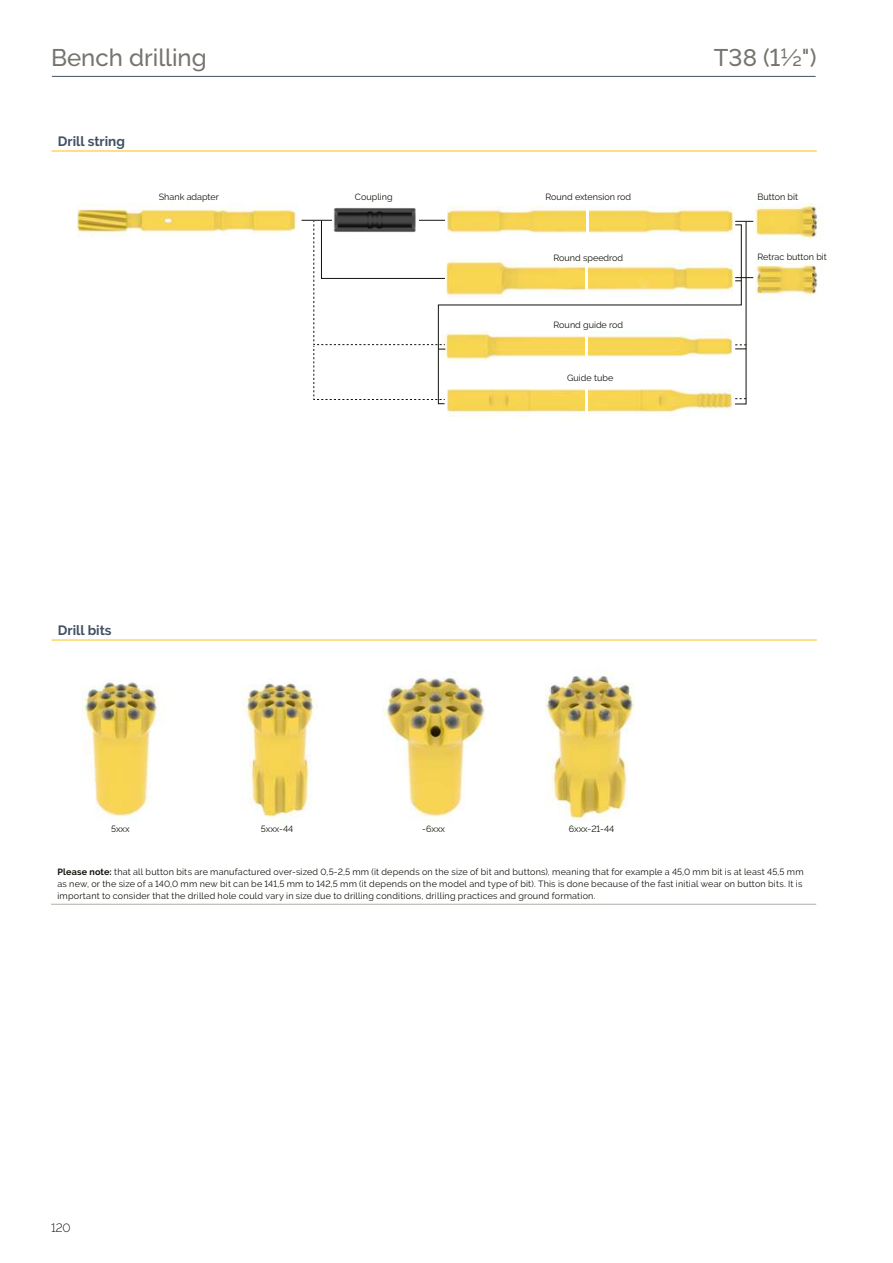
<style>
.page{position:relative;width:893px;height:1263px;background:#fff}
.page>*{position:absolute;margin:0;border:0;box-sizing:border-box;transform-origin:0 0}
.t1{font:500 24px "Raleway";color:#76746f}
.t2{font:700 13.5px "Raleway";color:#405262}
.t3{font:300 12px "Raleway";color:#12120d}
.t4{font:9px/12px "Raleway";letter-spacing:.02em;color:#12120d}
.t5{font:9px "Raleway";color:#12120d}
.s1{font-weight:700}
</style>
<div class="page">
<hr style="left:52px;top:76px;width:764px;height:1px;background:#405262">
<img style="left:82px;top:682px;width:83px;height:135px">
<hr style="left:52px;top:639px;width:765px;height:2px;background:#ffc62a">
<img style="left:242px;top:683px;width:73px;height:139px">
<img style="left:384px;top:674px;width:101px;height:147px">
<img style="left:546px;top:672px;width:89px;height:148px">
<hr style="left:52px;top:150px;width:765px;height:2px;background:#ffc62a">
<img style="left:753px;top:260px;width:65px;height:41px">
<img style="left:78px;top:203px;width:220px;height:32px">
<svg style="left:438px;top:224px;width:296px;height:180px"></svg>
<hr style="left:302px;top:220px;width:31px;height:1px;background:#12120d">
<img style="left:751px;top:203px;width:70px;height:37px">
<img style="left:333px;top:207px;width:83px;height:13px">
<svg style="left:313px;top:220px;width:132px;height:180px"></svg>
<svg style="left:734px;top:221px;width:19px;height:183px"></svg>
<img style="left:447px;top:207px;width:138px;height:28px">
<img style="left:589px;top:207px;width:143px;height:28px">
<img style="left:447px;top:385px;width:137px;height:31px">
<img style="left:589px;top:385px;width:142px;height:28px">
<hr style="left:51px;top:904px;width:765px;height:1px;background:#b1b0a7">
<h1 class="t1" style="left:51px;top:43px;width:157px">Bench drilling</h1>
<h1 class="t1" style="left:714px;top:43px;width:104px">T38 (1½")</h1>
<h2 class="t2" style="left:58px;top:133px;width:68px">Drill string</h2>
<p class="t5" style="left:159px;top:191px;width:62px">Shank adapter</p>
<p class="t5" style="left:355px;top:191px;width:39px">Coupling</p>
<p class="t5" style="left:545px;top:191px;width:87px">Round extension rod</p>
<p class="t5" style="left:553px;top:252px;width:71px">Round speedrod</p>
<p class="t5" style="left:554px;top:319px;width:71px">Round guide rod</p>
<p class="t5" style="left:567px;top:373px;width:48px">Guide tube</p>
<h2 class="t2" style="left:58px;top:622px;width:55px">Drill bits</h2>
<p class="t4" style="left:111px;top:823px;width:20px">5xxx</p>
<p class="t4" style="left:261px;top:823px;width:34px">5xxx-44</p>
<p class="t4" style="left:422px;top:823px;width:24px">-6xxx</p>
<p class="t4" style="left:569px;top:823px;width:47px">6xxx-21-44</p>
<p class="t5" style="left:757px;top:191px;width:42px">Button bit</p>
<p class="t5" style="left:757px;top:252px;width:71px">Retrac button bit</p>
<p class="t4" style="left:57px;top:866px;width:748px"><span class="s1">Please note:</span> that all button bits are manufactured over-sized 0,5-2,5 mm (it depends on the size of bit and buttons), meaning that for example a 45,0 mm bit is at least 45,5 mm as new, or the size of a 140,0 mm new bit can be 141,5 mm to 142,5 mm (it depends on the model and type of bit). This is done because of the fast initial wear on button bits. It is important to consider that the drilled hole could vary in size due to drilling conditions, drilling practices and ground formation.</p>
<h3 class="t3" style="left:51px;top:1221px;width:21px">120</h3>
</div>
